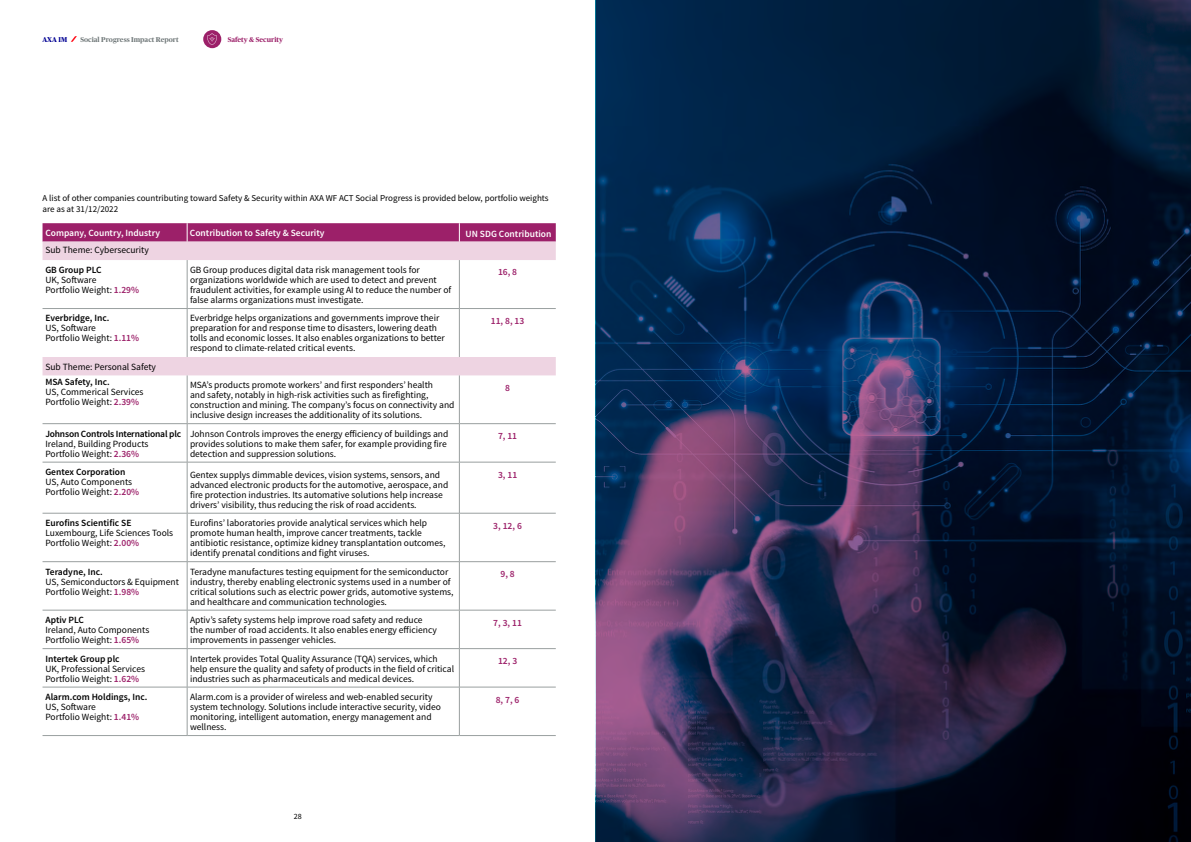
<style>
.page{position:relative;width:1191px;height:842px;background:#fff}
.page>*{position:absolute;margin:0;border:0;box-sizing:border-box;transform-origin:0 0}
.t1{font:9.5px/10px "Source Sans Pro";color:#000}
.t2{font:600 9.5px "Source Sans Pro";color:#000}
.t3{font:600 9.5px "Source Sans Pro";color:#fff}
.t4{font:600 9.5px "Source Sans Pro";color:#9c2069}
.t5{font:600 9.5px "Source Sans Pro";letter-spacing:-.02em;color:#000}
.t6{font:9px/10.8px "Source Sans Pro";color:#000}
.t7{font:8px "Source Sans Pro";color:#000}
.t8{font:700 7px "Publico Headline";color:#6f7778}
.t9{font:700 7px "Publico Headline";color:#9c2069}
.t10{font:700 7px "Publico Headline";color:#000093}
.s1{font-weight:600;color:#9c2069}
</style>
<div class="page">
<svg style="left:71px;top:36px;width:6px;height:6px"></svg>
<svg style="left:43px;top:242px;width:513px;height:133px"></svg>
<svg style="left:43px;top:223px;width:513px;height:19px;background:#a0296f"></svg>
<hr style="left:187px;top:260px;width:1px;height:48px;background:#999f9f">
<hr style="left:459px;top:260px;width:1px;height:48px;background:#999f9f">
<hr style="left:43px;top:308px;width:144px;height:1px;background:#999f9f">
<hr style="left:187px;top:308px;width:272px;height:1px;background:#999f9f">
<hr style="left:187px;top:309px;width:1px;height:48px;background:#999f9f">
<hr style="left:459px;top:308px;width:97px;height:1px;background:#999f9f">
<hr style="left:459px;top:309px;width:1px;height:48px;background:#999f9f">
<hr style="left:187px;top:375px;width:1px;height:48px;background:#999f9f">
<hr style="left:459px;top:375px;width:1px;height:48px;background:#999f9f">
<hr style="left:43px;top:423px;width:144px;height:1px;background:#999f9f">
<hr style="left:187px;top:423px;width:272px;height:1px;background:#999f9f">
<hr style="left:187px;top:424px;width:1px;height:38px;background:#999f9f">
<hr style="left:459px;top:423px;width:97px;height:1px;background:#999f9f">
<hr style="left:459px;top:424px;width:1px;height:38px;background:#999f9f">
<hr style="left:43px;top:462px;width:144px;height:1px;background:#999f9f">
<hr style="left:187px;top:462px;width:272px;height:1px;background:#999f9f">
<hr style="left:187px;top:462px;width:1px;height:51px;background:#999f9f">
<hr style="left:459px;top:462px;width:97px;height:1px;background:#999f9f">
<hr style="left:459px;top:462px;width:1px;height:51px;background:#999f9f">
<hr style="left:43px;top:513px;width:144px;height:1px;background:#999f9f">
<hr style="left:187px;top:513px;width:272px;height:1px;background:#999f9f">
<hr style="left:187px;top:513px;width:1px;height:48px;background:#999f9f">
<hr style="left:459px;top:513px;width:97px;height:1px;background:#999f9f">
<hr style="left:459px;top:513px;width:1px;height:48px;background:#999f9f">
<hr style="left:43px;top:561px;width:144px;height:1px;background:#999f9f">
<hr style="left:187px;top:561px;width:272px;height:1px;background:#999f9f">
<hr style="left:187px;top:562px;width:1px;height:48px;background:#999f9f">
<hr style="left:459px;top:561px;width:97px;height:1px;background:#999f9f">
<hr style="left:459px;top:562px;width:1px;height:48px;background:#999f9f">
<hr style="left:43px;top:610px;width:144px;height:1px;background:#999f9f">
<hr style="left:187px;top:610px;width:272px;height:1px;background:#999f9f">
<hr style="left:187px;top:610px;width:1px;height:38px;background:#999f9f">
<hr style="left:459px;top:610px;width:97px;height:1px;background:#999f9f">
<hr style="left:459px;top:610px;width:1px;height:38px;background:#999f9f">
<hr style="left:43px;top:648px;width:144px;height:1px;background:#999f9f">
<hr style="left:187px;top:648px;width:272px;height:1px;background:#999f9f">
<hr style="left:187px;top:649px;width:1px;height:38px;background:#999f9f">
<hr style="left:459px;top:648px;width:97px;height:1px;background:#999f9f">
<hr style="left:459px;top:649px;width:1px;height:38px;background:#999f9f">
<hr style="left:43px;top:687px;width:144px;height:1px;background:#999f9f">
<hr style="left:187px;top:687px;width:272px;height:1px;background:#999f9f">
<hr style="left:187px;top:687px;width:1px;height:48px;background:#999f9f">
<hr style="left:459px;top:687px;width:97px;height:1px;background:#999f9f">
<hr style="left:459px;top:687px;width:1px;height:48px;background:#999f9f">
<hr style="left:43px;top:735px;width:144px;height:1px;background:#999f9f">
<hr style="left:187px;top:735px;width:272px;height:1px;background:#999f9f">
<hr style="left:459px;top:735px;width:97px;height:1px;background:#999f9f">
<img style="left:595px;top:0;width:596px;height:842px">
<div style="left:203px;top:30px;width:18px;height:18px;background:#9c2069;border-radius:50%"></div>
<svg style="left:207px;top:33px;width:10px;height:12px"></svg>
<p class="t10" style="left:43px;top:34px;width:26px">AXA IM</p>
<p class="t8" style="left:80px;top:34px;width:100px">Social Progress Impact Report</p>
<p class="t9" style="left:228px;top:34px;width:57px">Safety &amp; Security</p>
<p class="t6" style="left:43px;top:193px;width:508px">A list of other companies countributing toward Safety &amp; Security within AXA WF ACT Social Progress is provided below, portfolio weights are as at 31/12/2022</p>
<p class="t3" style="left:45px;top:227px;width:116px">Company, Country, Industry</p>
<p class="t3" style="left:190px;top:227px;width:136px">Contribution to Safety &amp; Security</p>
<p class="t3" style="left:465px;top:228px;width:87px">UN SDG Contribution</p>
<p class="t1" style="left:45px;top:245px;width:105px">Sub Theme: Cybersecurity</p>
<p class="t2" style="left:45px;top:264px;width:58px">GB Group PLC</p>
<p class="t1" style="left:45px;top:275px;width:95px">UK, Software<br>Portfolio Weight: <span class="s1">1.29%</span></p>
<p class="t1" style="left:190px;top:265px;width:263px">GB Group produces digital data risk management tools for organizations worldwide which are used to detect and prevent fraudulent activities, for example using AI to reduce the number of false alarms organizations must investigate.</p>
<p class="t4" style="left:498px;top:266px;width:21px">16, 8</p>
<p class="t2" style="left:45px;top:312px;width:65px">Everbridge, Inc.</p>
<p class="t1" style="left:45px;top:323px;width:95px">US, Software<br>Portfolio Weight: <span class="s1">1.11%</span></p>
<p class="t1" style="left:190px;top:313px;width:256px">Everbridge helps organizations and governments improve their preparation for and response time to disasters, lowering death tolls and economic losses. It also enables organizations to better respond to climate-related critical events.</p>
<p class="t4" style="left:491px;top:315px;width:35px">11, 8, 13</p>
<p class="t1" style="left:45px;top:362px;width:112px">Sub Theme: Personal Safety</p>
<p class="t2" style="left:45px;top:376px;width:66px">MSA Safety, Inc.</p>
<p class="t1" style="left:45px;top:387px;width:100px">US, Commerical Services<br>Portfolio Weight: <span class="s1">2.39%</span></p>
<p class="t1" style="left:190px;top:380px;width:266px">MSA’s products promote workers’ and first responders’ health<br>and safety, notably in high-risk activities such as firefighting, construction and mining. The company’s focus on connectivity and inclusive design increases the additionality of its solutions.</p>
<p class="t4" style="left:505px;top:382px;width:6px">8</p>
<p class="t5" style="left:45px;top:427px;width:137px">Johnson Controls International plc</p>
<p class="t1" style="left:45px;top:438px;width:105px">Ireland, Building Products<br>Portfolio Weight: <span class="s1">2.36%</span></p>
<p class="t1" style="left:190px;top:428px;width:260px">Johnson Controls improves the energy efficiency of buildings and provides solutions to make them safer, for example providing fire detection and suppression solutions.</p>
<p class="t4" style="left:498px;top:430px;width:21px">7, 11</p>
<p class="t2" style="left:45px;top:466px;width:82px">Gentex Corporation</p>
<p class="t1" style="left:45px;top:477px;width:95px">US, Auto Components<br>Portfolio Weight: <span class="s1">2.20%</span></p>
<p class="t1" style="left:190px;top:470px;width:260px">Gentex supplys dimmable devices, vision systems, sensors, and advanced electronic products for the automotive, aerospace, and fire protection industries. Its automative solutions help increase drivers’ visibility, thus reducing the risk of road accidents.</p>
<p class="t4" style="left:498px;top:468px;width:21px">3, 11</p>
<p class="t2" style="left:45px;top:517px;width:87px">Eurofins Scientific SE</p>
<p class="t1" style="left:45px;top:528px;width:129px">Luxembourg, Life Sciences Tools<br>Portfolio Weight: <span class="s1">2.00%</span></p>
<p class="t1" style="left:190px;top:518px;width:257px">Eurofins’ laboratories provide analytical services which help promote human health, improve cancer treatments, tackle antibiotic resistance, optimize kidney transplantation outcomes, identify prenatal conditions and fight viruses.</p>
<p class="t4" style="left:493px;top:519px;width:30px">3, 12, 6</p>
<p class="t2" style="left:45px;top:565px;width:59px">Teradyne, Inc.</p>
<p class="t1" style="left:45px;top:577px;width:135px">US, Semiconductors &amp; Equipment<br>Portfolio Weight: <span class="s1">1.98%</span></p>
<p class="t1" style="left:190px;top:567px;width:265px">Teradyne manufactures testing equipment for the semiconductor industry, thereby enabling electronic systems used in a number of critical solutions such as electric power grids, automotive systems, and healthcare and communication technologies.</p>
<p class="t4" style="left:500px;top:568px;width:16px">9, 8</p>
<p class="t2" style="left:45px;top:614px;width:40px">Aptiv PLC</p>
<p class="t1" style="left:45px;top:625px;width:105px">Ireland, Auto Components<br>Portfolio Weight: <span class="s1">1.65%</span></p>
<p class="t1" style="left:190px;top:615px;width:248px">Aptiv’s safety systems help improve road safety and reduce the number of road accidents. It also enables energy efficiency improvements in passenger vehicles.</p>
<p class="t4" style="left:493px;top:616px;width:30px">7, 3, 11</p>
<p class="t2" style="left:45px;top:652px;width:76px">Intertek Group plc</p>
<p class="t1" style="left:45px;top:663px;width:101px">UK, Professional Services<br>Portfolio Weight: <span class="s1">1.62%</span></p>
<p class="t1" style="left:190px;top:653px;width:266px">Intertek provides Total Quality Assurance (TQA) services, which help ensure the quality and safety of products in the field of critical industries such as pharmaceuticals and medical devices.</p>
<p class="t4" style="left:498px;top:655px;width:21px">12, 3</p>
<p class="t2" style="left:45px;top:691px;width:104px">Alarm.com Holdings, Inc.</p>
<p class="t1" style="left:45px;top:702px;width:95px">US, Software<br>Portfolio Weight: <span class="s1">1.41%</span></p>
<p class="t1" style="left:190px;top:692px;width:252px">Alarm.com is a provider of wireless and web-enabled security system technology. Solutions include interactive security, video monitoring, intelligent automation, energy management and wellness.</p>
<p class="t4" style="left:496px;top:693px;width:25px">8, 7, 6</p>
<p class="t7" style="left:294px;top:812px;width:9px">28</p>
</div>
